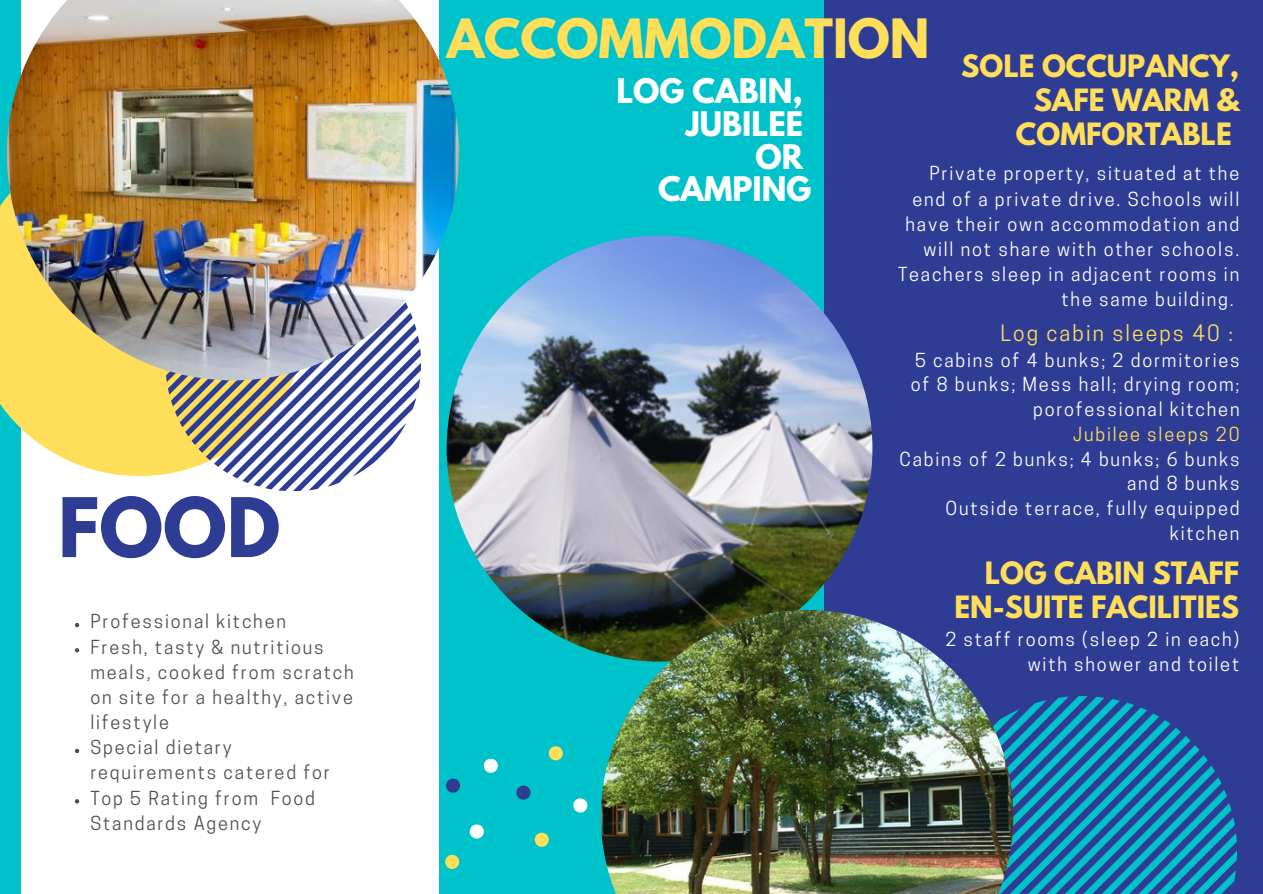
<style>
.page{position:relative;width:1263px;height:894px;background:#fff}
.page>*{position:absolute;margin:0;border:0;box-sizing:border-box;transform-origin:0 0}
.t1{font:700 72.6px "League Spartan";color:#2e3c94}
.t2{font:700 48px "League Spartan";color:#ffde59}
.t3{font:700 30px "League Spartan";color:#fff}
.t4{font:700 27.3px/33.9px "League Spartan";color:#ffde59;text-align:right}
.t5{font:21.15px "Cooper Hewitt";letter-spacing:.1em;color:#ffde59}
.t6{font:18.15px/24.8px "Cooper Hewitt";letter-spacing:.1em;color:#fff;text-align:right}
.t7{font:18.15px/25.2px "Cooper Hewitt";letter-spacing:.1em;color:#515151}
.t8{font:18.15px/24.8px "Cooper Hewitt";letter-spacing:.1em;color:#fefefe;text-align:right}
.t9{font:18.15px "Cooper Hewitt";letter-spacing:.1em;color:#ffde59}
</style>
<div class="page">
<div style="left:0;top:0;width:1263px;height:893px;background:#00c2cb"></div>
<svg style="left:516px;top:785px;width:14px;height:14px"></svg>
<svg style="left:446px;top:778px;width:14px;height:14px"></svg>
<svg style="left:535px;top:832px;width:14px;height:14px"></svg>
<svg style="left:445px;top:854px;width:14px;height:14px"></svg>
<svg style="left:549px;top:746px;width:14px;height:14px"></svg>
<svg style="left:470px;top:824px;width:14px;height:14px"></svg>
<svg style="left:484px;top:758px;width:14px;height:14px"></svg>
<svg style="left:573px;top:798px;width:14px;height:14px"></svg>
<div style="left:824px;top:0;width:439px;height:893px;background:#2e3c94"></div>
<div style="left:22px;top:0;width:417px;height:893px;background:#fff"></div>
<svg style="left:0;top:148px;width:165px;height:328px;fill:#ffde59"></svg>
<svg style="left:165px;top:380px;width:255px;height:111px"></svg>
<img style="left:7px;top:0;width:452px;height:380px">
<svg style="left:1013px;top:696px;width:224px;height:197px"></svg>
<img style="left:447px;top:235px;width:425px;height:426px;border-radius:50%">
<img style="left:601px;top:609px;width:412px;height:284px">
<svg style="left:75px;top:622px;width:4px;height:5px"></svg>
<svg style="left:75px;top:648px;width:4px;height:4px"></svg>
<svg style="left:75px;top:748px;width:4px;height:5px"></svg>
<svg style="left:75px;top:799px;width:4px;height:4px"></svg>
<p class="t1" style="left:58px;top:491px;width:224px">FOOD</p>
<p class="t7" style="left:90px;top:611px;width:197px">Professional kitchen</p>
<p class="t7" style="left:90px;top:636px;width:265px">Fresh, tasty &amp; nutritious meals, cooked from scratch on site for a healthy, active lifestyle</p>
<p class="t7" style="left:90px;top:736px;width:241px">Special dietary requirements catered for</p>
<p class="t7" style="left:90px;top:787px;width:226px">Top 5 Rating from Food<br>Standards Agency</p>
<p class="t2" style="left:447px;top:15px;width:484px">ACCOMMODATION</p>
<p class="t4" style="left:961px;top:53px;width:279px">SOLE OCCUPANCY,<br>SAFE WARM &amp;<br>COMFORTABLE</p>
<p class="t6" style="left:929px;top:163px;width:311px">Private property, situated at the</p>
<p class="t6" style="left:912px;top:189px;width:328px">end of a private drive. Schools will</p>
<p class="t6" style="left:905px;top:214px;width:335px">have their own accommodation and</p>
<p class="t6" style="left:923px;top:239px;width:317px">will not share with other schools.</p>
<p class="t6" style="left:898px;top:264px;width:343px">Teachers sleep in adjacent rooms in</p>
<p class="t6" style="left:1061px;top:289px;width:174px">the same building.</p>
<p class="t3" style="left:616px;top:76px;width:188px">LOG CABIN,</p>
<p class="t3" style="left:686px;top:109px;width:119px">JUBILEE</p>
<p class="t3" style="left:755px;top:142px;width:49px">OR</p>
<p class="t3" style="left:658px;top:174px;width:155px">CAMPING</p>
<p class="t5" style="left:1000px;top:325px;width:234px">Log cabin sleeps 40 :</p>
<p class="t6" style="left:911px;top:349px;width:330px">5 cabins of 4 bunks; 2 dormitories of 8 bunks; Mess hall; drying room; porofessional kitchen</p>
<p class="t9" style="left:1073px;top:427px;width:168px">Jubilee sleeps 20</p>
<p class="t8" style="left:900px;top:448px;width:341px">Cabins of 2 bunks; 4 bunks; 6 bunks and 8 bunks</p>
<p class="t8" style="left:945px;top:498px;width:296px">Outside terrace, fully equipped kitchen</p>
<p class="t4" style="left:954px;top:560px;width:286px">LOG CABIN STAFF<br>EN-SUITE FACILITIES</p>
<p class="t6" style="left:945px;top:628px;width:295px;line-height:25.2px">2 staff rooms (sleep 2 in each) with shower and toilet</p>
</div>
